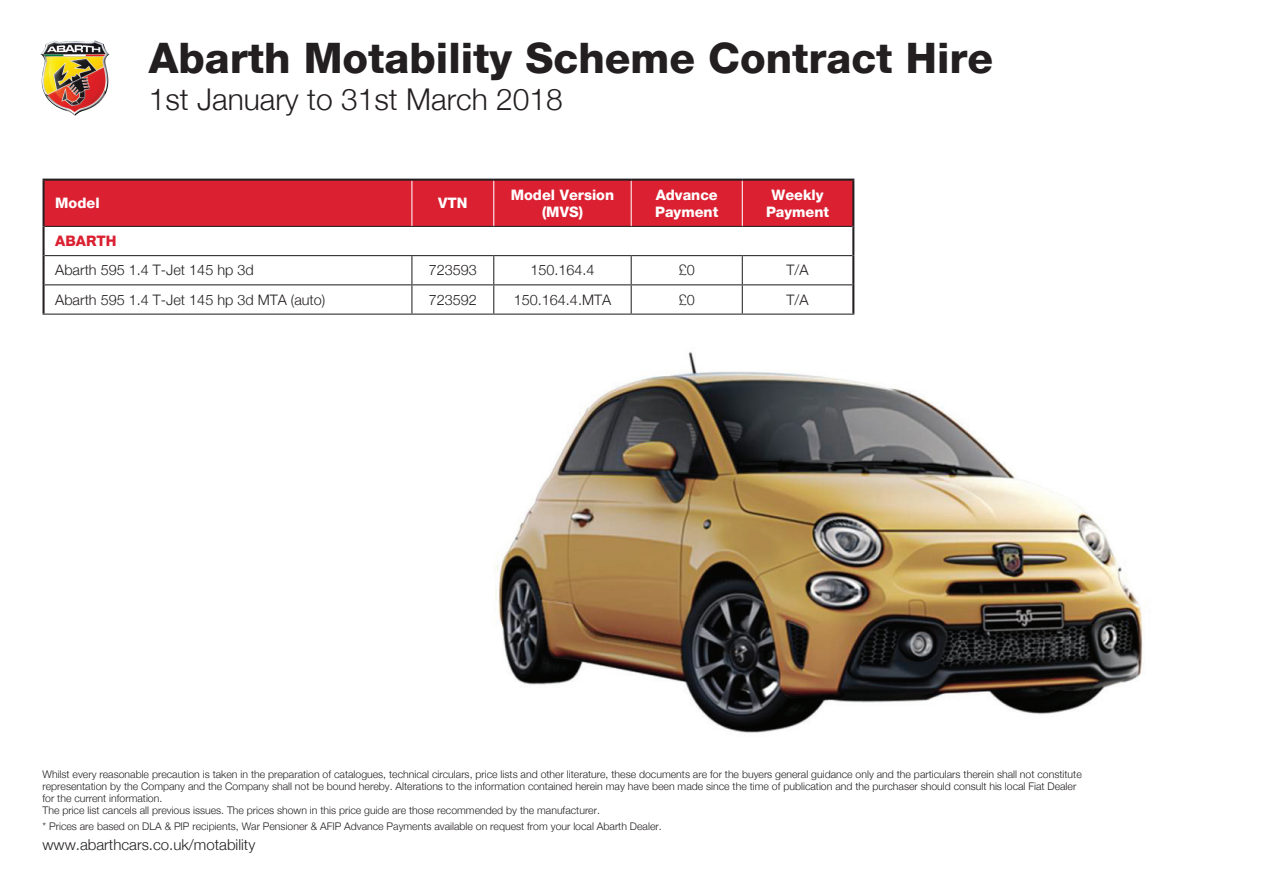
<style>
.page{position:relative;width:1263px;height:893px;background:#fff}
.page>*{position:absolute;margin:0;border:0;box-sizing:border-box;transform-origin:0 0}
.t1{font:42px "ABART Hheavy";color:#231f20}
.t2{font:30px "ABART Hlight";color:#231f20}
.t3{font:15px "ABART Hlight";color:#231f20}
.table_body{font:14.4px "ABART Hlight";color:#231f20}
.table_header{font:14.4px/17.2px "ABART Hheavy";color:#fff;text-align:center}
.model{font:14.4px "ABART Hheavy";color:#da2031}
.t4{font:10.5px/12px "ABART Hlight";color:#231f20}
</style>
<div class="page">
<div style="left:45px;top:181px;width:807px;height:45px;background:#da2031"></div>
<hr style="left:852px;top:226px;width:2px;height:30px;background:#231f20">
<hr style="left:852px;top:256px;width:2px;height:29px;background:#231f20">
<hr style="left:852px;top:285px;width:2px;height:29px;background:#231f20">
<hr style="left:45px;top:226px;width:367px;height:1px;background:#231f20">
<hr style="left:412px;top:226px;width:82px;height:1px;background:#231f20">
<hr style="left:494px;top:226px;width:137px;height:1px;background:#231f20">
<hr style="left:631px;top:226px;width:111px;height:1px;background:#231f20">
<hr style="left:742px;top:226px;width:110px;height:1px;background:#231f20">
<hr style="left:45px;top:255px;width:367px;height:1px;background:#231f20">
<hr style="left:412px;top:255px;width:82px;height:1px;background:#231f20">
<hr style="left:494px;top:255px;width:137px;height:1px;background:#231f20">
<hr style="left:631px;top:255px;width:111px;height:1px;background:#231f20">
<hr style="left:742px;top:255px;width:110px;height:1px;background:#231f20">
<hr style="left:45px;top:284px;width:367px;height:1px;background:#231f20">
<hr style="left:412px;top:284px;width:82px;height:1px;background:#231f20">
<svg style="left:411px;top:256px;width:1px;height:58px"></svg>
<hr style="left:494px;top:284px;width:137px;height:1px;background:#231f20">
<svg style="left:493px;top:256px;width:1px;height:58px"></svg>
<hr style="left:631px;top:284px;width:111px;height:1px;background:#231f20">
<svg style="left:631px;top:256px;width:1px;height:58px"></svg>
<hr style="left:742px;top:284px;width:110px;height:1px;background:#231f20">
<svg style="left:742px;top:256px;width:1px;height:58px"></svg>
<hr style="left:43px;top:314px;width:369px;height:1px;background:#231f20">
<hr style="left:412px;top:314px;width:82px;height:1px;background:#231f20">
<hr style="left:494px;top:314px;width:137px;height:1px;background:#231f20">
<hr style="left:631px;top:314px;width:111px;height:1px;background:#231f20">
<hr style="left:742px;top:314px;width:112px;height:1px;background:#231f20">
<hr style="left:411px;top:181px;width:1px;height:45px;background:#fff">
<hr style="left:493px;top:181px;width:1px;height:45px;background:#fff">
<hr style="left:631px;top:181px;width:1px;height:45px;background:#fff">
<hr style="left:742px;top:181px;width:1px;height:45px;background:#fff">
<hr style="left:852px;top:181px;width:2px;height:45px;background:#231f20">
<hr style="left:43px;top:179px;width:369px;height:2px;background:#231f20">
<hr style="left:43px;top:181px;width:2px;height:45px;background:#231f20">
<hr style="left:412px;top:179px;width:82px;height:2px;background:#231f20">
<hr style="left:494px;top:179px;width:137px;height:2px;background:#231f20">
<hr style="left:631px;top:179px;width:111px;height:2px;background:#231f20">
<hr style="left:742px;top:179px;width:112px;height:2px;background:#231f20">
<hr style="left:43px;top:226px;width:2px;height:30px;background:#231f20">
<hr style="left:43px;top:256px;width:2px;height:29px;background:#231f20">
<hr style="left:43px;top:285px;width:2px;height:29px;background:#231f20">
<img style="left:40px;top:40px;width:69px;height:76px">
<img style="left:495px;top:351px;width:649px;height:382px">
<p class="t1" style="left:149px;top:33px;width:846px">Abarth Motability Scheme Contract Hire</p>
<p class="t2" style="left:149px;top:81px;width:416px">1st January to 31st March 2018</p>
<p class="table_header" style="left:55px;top:195px;width:46px">Model</p>
<p class="table_header" style="left:438px;top:195px;width:31px">VTN</p>
<p class="table_header" style="left:511px;top:186px;width:105px">Model Version (MVS)</p>
<p class="table_header" style="left:655px;top:186px;width:65px;text-align:left">Advance<br>Payment</p>
<p class="table_header" style="left:766px;top:186px;width:65px">Weekly<br>Payment</p>
<p class="model" style="left:55px;top:232px;width:63px">ABARTH</p>
<p class="table_body" style="left:55px;top:261px;width:200px">Abarth 595 1.4 T-Jet 145 hp 3d</p>
<p class="table_body" style="left:429px;top:261px;width:50px">723593</p>
<p class="table_body" style="left:530px;top:261px;width:66px">150.164.4</p>
<p class="table_body" style="left:679px;top:261px;width:18px">£0</p>
<p class="table_body" style="left:787px;top:261px;width:23px">T/A</p>
<p class="table_body" style="left:55px;top:291px;width:272px">Abarth 595 1.4 T-Jet 145 hp 3d MTA (auto)</p>
<p class="table_body" style="left:429px;top:291px;width:50px">723592</p>
<p class="table_body" style="left:514px;top:291px;width:99px">150.164.4.MTA</p>
<p class="table_body" style="left:679px;top:291px;width:18px">£0</p>
<p class="table_body" style="left:787px;top:291px;width:23px">T/A</p>
<p class="t4" style="left:43px;top:768px;width:1041px">Whilst every reasonable precaution is taken in the preparation of catalogues, technical circulars, price lists and other literature, these documents are for the buyers general guidance only and the particulars therein shall not constitute representation by the Company and the Company shall not be bound hereby. Alterations to the information contained herein may have been made since the time of publication and the purchaser should consult his local Fiat Dealer for the current information.<br>The price list cancels all previous issues. The prices shown in this price guide are those recommended by the manufacturer.</p>
<p class="t4" style="left:43px;top:820px;width:621px">* Prices are based on DLA &amp; PIP recipients, War Pensioner &amp; AFIP Advance Payments available on request from your local Abarth Dealer.</p>
<p class="t3" style="left:43px;top:836px;width:214px">www.abarthcars.co.uk/motability</p>
</div>
